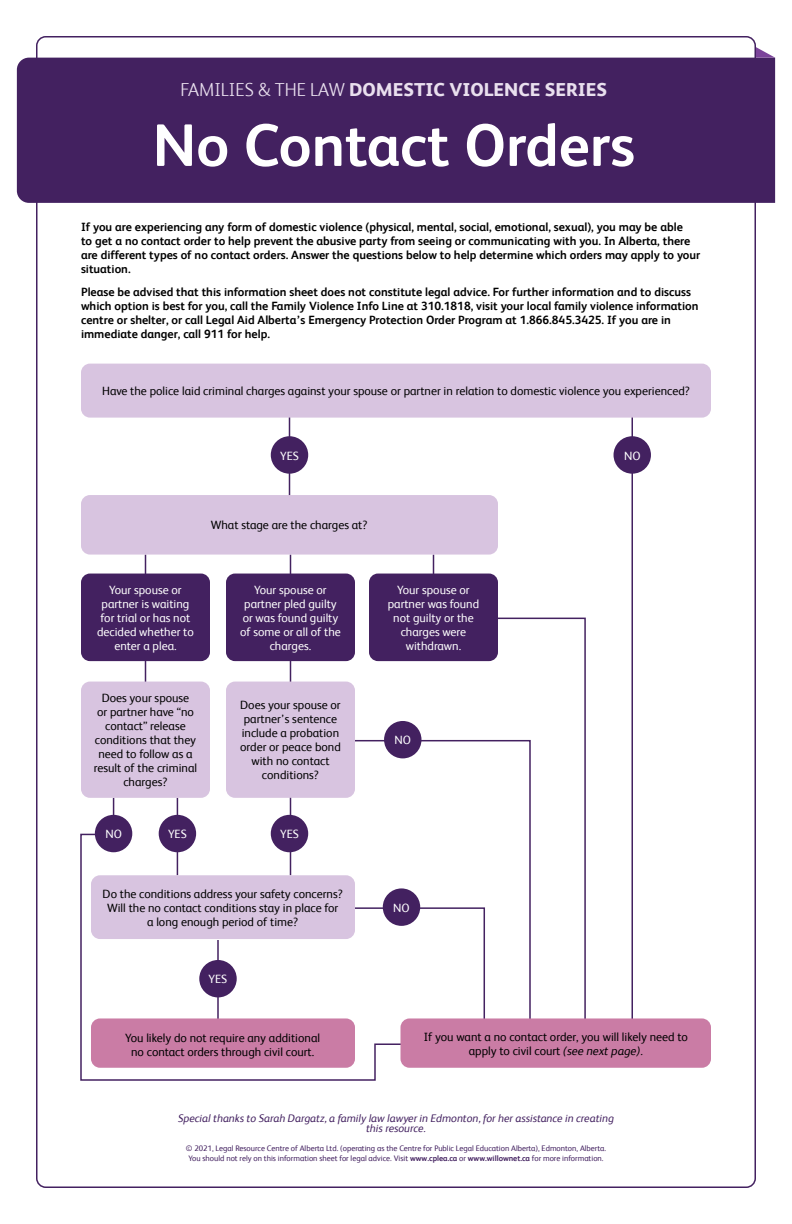
<style>
.page{position:relative;width:792px;height:1224px;background:#fff}
.page>*{position:absolute;margin:0;border:0;box-sizing:border-box;transform-origin:0 0}
.t1{font:700 60px "FS Albert";color:#fff}
.t2{font:800 18.8px "FS Albert";color:#e9dfee}
.t3{font:700 12px/14px "FS Albert";color:#000}
.t4{font:12px/14px "FS Albert";color:#000;text-align:center}
.t5{font:12px/14px "FS Albert";color:#fff;text-align:center}
.t6{font:italic 11px/10px "FS Albert";color:#432160;text-align:center}
.t7{font:8px/10px "FS Albert";color:#432160;text-align:center}
.s1{font-weight:300}
.s2{font-style:italic}
.s3{font-weight:700}
</style>
<div class="page">
<div style="left:17px;top:58px;width:758px;height:145px;background:#432160"></div>
<svg style="left:756px;top:47px;width:19px;height:11px"></svg>
<svg style="left:80px;top:798px;width:320px;height:283px"></svg>
<svg style="left:492px;top:617px;width:94px;height:401px"></svg>
<svg style="left:347px;top:739px;width:185px;height:283px"></svg>
<svg style="left:354px;top:907px;width:132px;height:123px"></svg>
<hr style="left:289px;top:413px;width:1px;height:88px;background:#432160">
<hr style="left:145px;top:555px;width:1px;height:129px;background:#432160">
<hr style="left:290px;top:555px;width:1px;height:320px;background:#432160">
<svg style="left:433px;top:555px;width:1px;height:19px"></svg>
<hr style="left:217px;top:940px;width:2px;height:98px;background:#432160">
<hr style="left:632px;top:413px;width:1px;height:615px;background:#432160">
<div style="left:271px;top:436px;width:37px;height:38px;background:#432160;border-radius:50%"></div>
<div style="left:159px;top:815px;width:37px;height:37px;background:#432160;border-radius:50%"></div>
<div style="left:199px;top:960px;width:38px;height:37px;background:#432160;border-radius:50%"></div>
<div style="left:271px;top:815px;width:37px;height:37px;background:#432160;border-radius:50%"></div>
<div style="left:614px;top:436px;width:37px;height:38px;background:#432160;border-radius:50%"></div>
<div style="left:384px;top:721px;width:37px;height:37px;background:#432160;border-radius:50%"></div>
<div style="left:383px;top:888px;width:37px;height:38px;background:#432160;border-radius:50%"></div>
<div style="left:81px;top:364px;width:630px;height:54px;background:#d8c4e0;border-radius:9px"></div>
<div style="left:81px;top:495px;width:417px;height:60px;background:#d8c4e0;border-radius:9px"></div>
<div style="left:400px;top:1018px;width:311px;height:50px;background:#ca7ca5;border-radius:9px"></div>
<div style="left:81px;top:574px;width:129px;height:87px;background:#432160;border-radius:9px"></div>
<div style="left:81px;top:682px;width:129px;height:116px;background:#d8c4e0;border-radius:9px"></div>
<div style="left:91px;top:875px;width:264px;height:64px;background:#d8c4e0;border-radius:9px"></div>
<div style="left:91px;top:1018px;width:264px;height:50px;background:#ca7ca5;border-radius:9px"></div>
<div style="left:226px;top:574px;width:129px;height:87px;background:#432160;border-radius:9px"></div>
<div style="left:226px;top:682px;width:129px;height:116px;background:#d8c4e0;border-radius:9px"></div>
<div style="left:369px;top:574px;width:129px;height:87px;background:#432160;border-radius:9px"></div>
<div style="left:95px;top:815px;width:37px;height:37px;background:#432160;border-radius:50%"></div>
<h2 class="t2" style="left:181px;top:76px;width:428px"><span class="s1">FAMILIES &amp; THE LAW</span> DOMESTIC VIOLENCE SERIES</h2>
<h1 class="t1" style="left:153px;top:105px;width:484px">No Contact Orders</h1>
<p class="t3" style="left:81px;top:219px;width:621px">If you are experiencing any form of domestic violence (physical, mental, social, emotional, sexual), you may be able<br>to get a no contact order to help prevent the abusive party from seeing or communicating with you. In Alberta, there are different types of no contact orders. Answer the questions below to help determine which orders may apply to your situation.</p>
<p class="t3" style="left:81px;top:284px;width:619px">Please be advised that this information sheet does not constitute legal advice. For further information and to discuss which option is best for you, call the Family Violence Info Line at 310.1818, visit your local family violence information centre or shelter, or call Legal Aid Alberta’s Emergency Protection Order Program at 1.866.845.3425. If you are in immediate danger, call 911 for help.</p>
<p class="t4" style="left:102px;top:383px;width:589px">Have the police laid criminal charges against your spouse or partner in relation to domestic violence you experienced?</p>
<p class="t5" style="left:280px;top:448px;width:20px">YES</p>
<p class="t5" style="left:624px;top:448px;width:18px">NO</p>
<p class="t4" style="left:211px;top:517px;width:158px">What stage are the charges at?</p>
<p class="t5" style="left:97px;top:582px;width:98px">Your spouse or partner is waiting for trial or has not decided whether to enter a plea.</p>
<p class="t5" style="left:240px;top:582px;width:102px">Your spouse or partner pled guilty or was found guilty of some or all of the charges.</p>
<p class="t4" style="left:94px;top:691px;width:105px">Does your spouse<br>or partner have “no contact” release conditions that they need to follow as a result of the criminal charges?</p>
<p class="t4" style="left:240px;top:698px;width:102px">Does your spouse or partner’s sentence include a probation order or peace bond with no contact conditions?</p>
<p class="t5" style="left:105px;top:826px;width:18px">NO</p>
<p class="t5" style="left:168px;top:826px;width:20px">YES</p>
<p class="t5" style="left:280px;top:826px;width:20px">YES</p>
<p class="t4" style="left:103px;top:886px;width:242px">Do the conditions address your safety concerns?<br>Will the no contact conditions stay in place for a long enough period of time?</p>
<p class="t5" style="left:209px;top:972px;width:20px">YES</p>
<p class="t4" style="left:125px;top:1030px;width:196px">You likely do not require any additional no contact orders through civil court.</p>
<p class="t5" style="left:388px;top:582px;width:93px">Your spouse or partner was found not guilty or the charges were withdrawn.</p>
<p class="t5" style="left:395px;top:733px;width:18px">NO</p>
<p class="t5" style="left:393px;top:900px;width:18px">NO</p>
<p class="t4" style="left:424px;top:1029px;width:266px">If you want a no contact order, you will likely need to apply to civil court <span class="s2">(see next page).</span></p>
<p class="t6" style="left:178px;top:1112px;width:437px">Special thanks to Sarah Dargatz, a family law lawyer in Edmonton, for her assistance in creating this resource.</p>
<p class="t7" style="left:186px;top:1142px;width:422px">© 2021, Legal Resource Centre of Alberta Ltd. (operating as the Centre for Public Legal Education Alberta), Edmonton, Alberta.<br>You should not rely on this information sheet for legal advice. Visit <span class="s3">www.cplea.ca</span> or <span class="s3">www.willownet.ca</span> for more information.</p>
</div>
